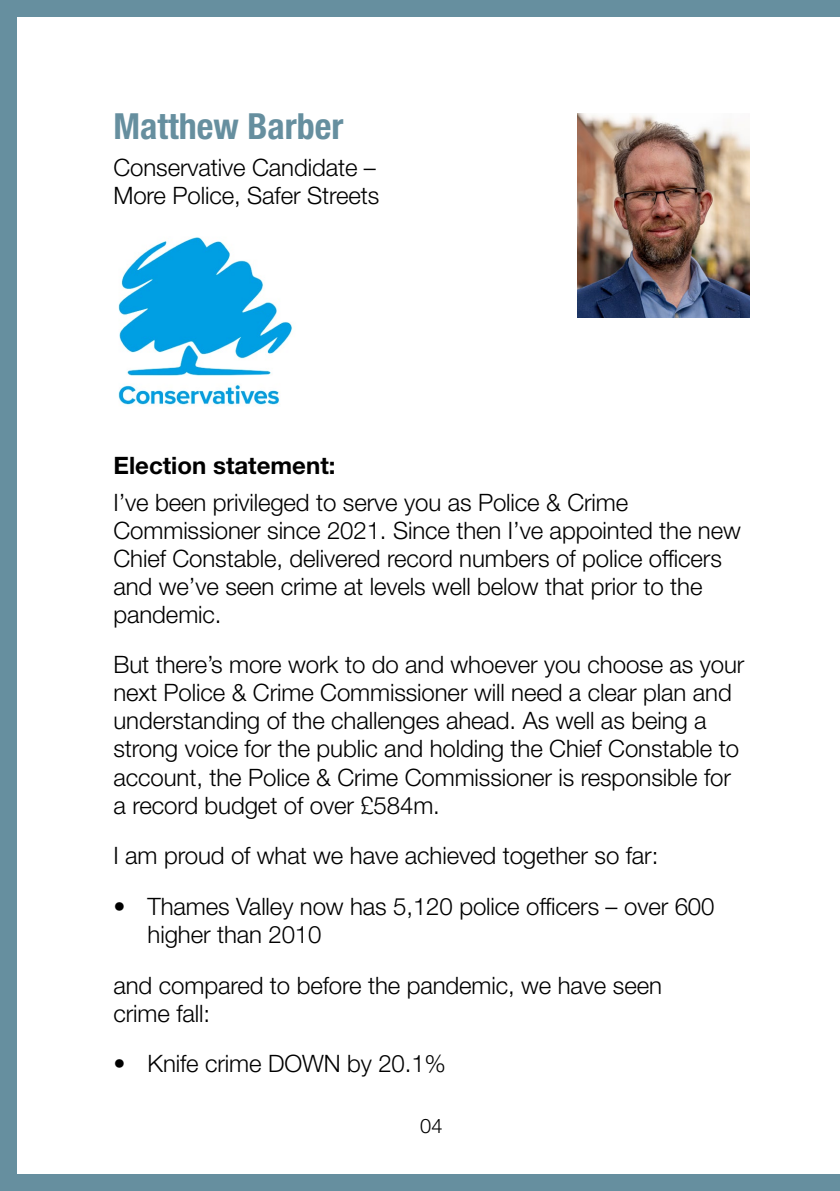
<style>
.page{position:relative;width:840px;height:1191px;background:#fff}
.page>*{position:absolute;margin:0;border:0;box-sizing:border-box;transform-origin:0 0}
.Candidate_Name{font:700 condensed 36px "Helvetica Neue LT Std";color:#668f9f}
.Statement_text{font:300 24px/28px "Helvetica Neue LT Std";letter-spacing:-.005em;color:#000}
.Candidate_Party{font:300 24px/28px "Helvetica Neue LT Std";letter-spacing:-.005em;color:#000}
.Heading_2{font:700 24px "Helvetica Neue LT Std";color:#000}
.t1{font:300 20px "Helvetica Neue LT Std";color:#000}
</style>
<div class="page">
<div style="left:0;top:0;width:839px;height:17px;background:#668f9f"></div>
<div style="left:0;top:1174px;width:839px;height:17px;background:#668f9f"></div>
<div style="left:0;top:0;width:17px;height:1191px;background:#668f9f"></div>
<img style="left:577px;top:113px;width:171px;height:204px">
<img style="left:118px;top:237px;width:174px;height:168px">
<h2 class="Candidate_Name" style="left:113px;top:104px;width:231px">Matthew Barber</h2>
<p class="Candidate_Party" style="left:113px;top:153px;width:267px">Conservative Candidate –<br>More Police, Safer Streets</p>
<h3 class="Heading_2" style="left:113px;top:451px;width:223px">Election statement:</h3>
<p class="Statement_text" style="left:113px;top:487px;width:628px">I’ve been privileged to serve you as Police &amp; Crime Commissioner since 2021. Since then I’ve appointed the new Chief Constable, delivered record numbers of police officers and we’ve seen crime at levels well below that prior to the pandemic.</p>
<p class="Statement_text" style="left:113px;top:650px;width:632px">But there’s more work to do and whoever you choose as your next Police &amp; Crime Commissioner will need a clear plan and understanding of the challenges ahead. As well as being a strong voice for the public and holding the Chief Constable to account, the Police &amp; Crime Commissioner is responsible for a record budget of over £584m.</p>
<p class="Statement_text" style="left:113px;top:841px;width:546px">I am proud of what we have achieved together so far:</p>
<p class="Statement_text" style="left:147px;top:891px;width:568px;text-indent:-34px">• Thames Valley now has 5,120 police officers – over 600 higher than 2010</p>
<p class="Statement_text" style="left:113px;top:970px;width:549px">and compared to before the pandemic, we have seen crime fall:</p>
<p class="Statement_text" style="left:113px;top:1049px;width:334px">• Knife crime DOWN by 20.1%</p>
<p class="t1" style="left:420px;top:1113px;width:24px">04</p>
</div>
